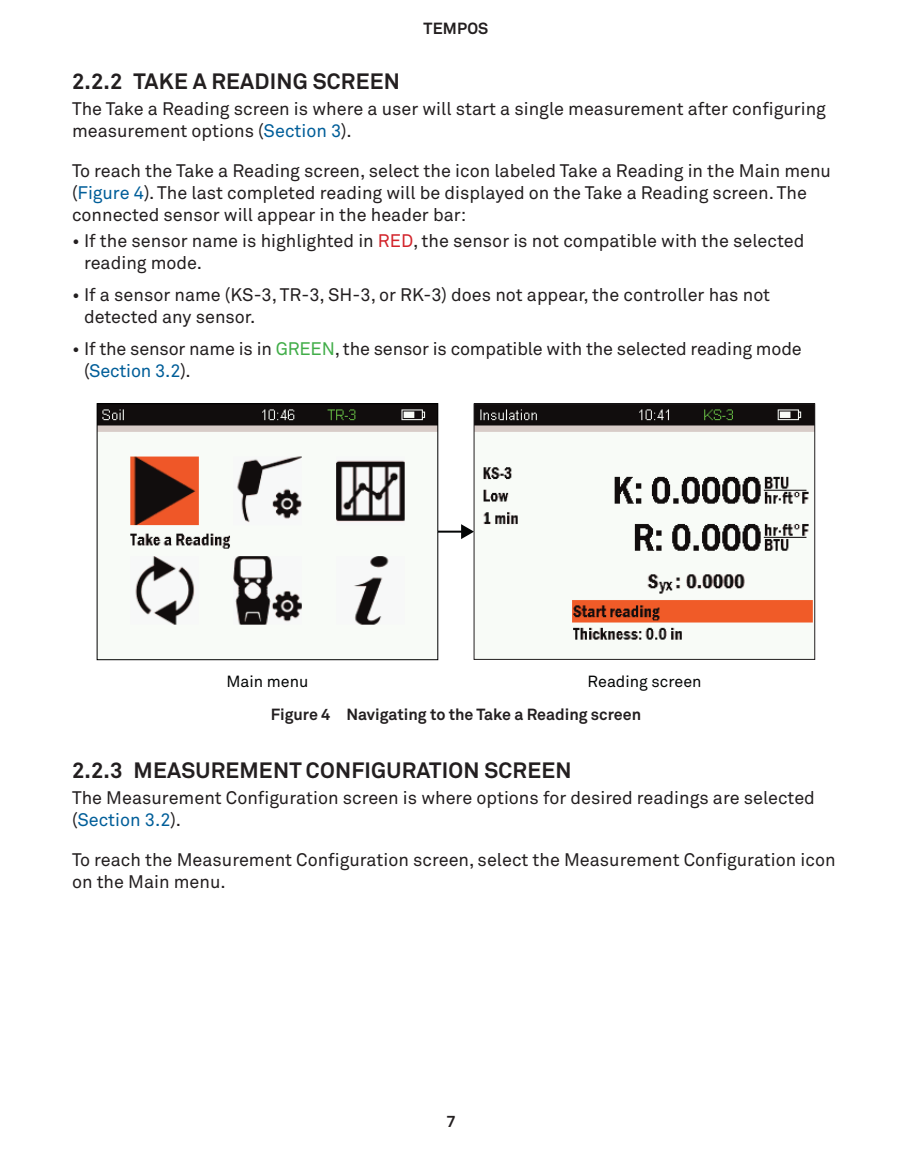
<style>
.page{position:relative;width:900px;height:1152px;background:#fff}
.page>*{position:absolute;margin:0;border:0;box-sizing:border-box;transform-origin:0 0}
.t1{font:700 22px "Akkurat Pro";letter-spacing:.01em;color:#231f20}
.t2{font:18px/22px "Akkurat Pro";color:#231f20}
.t3{font:700 16px "Akkurat Pro";color:#231f20}
.t4{font:16px "Akkurat Pro";color:#030505}
.s1{color:#005e99}
.s2{color:#d2232a}
.s3{color:#41ad49}
</style>
<div class="page">
<img style="left:99px;top:405px;width:337px;height:220px">
<div style="left:97px;top:403px;width:341px;height:257px;border:1px solid #000"></div>
<img style="left:476px;top:405px;width:337px;height:235px">
<div style="left:474px;top:403px;width:341px;height:257px;border:1px solid #221e1f"></div>
<hr style="left:438px;top:531px;width:25px;height:2px;background:#030505">
<svg style="left:461px;top:524px;width:13px;height:15px"></svg>
<p class="t3" style="left:424px;top:18px;width:66px">TEMPOS</p>
<p class="t1" style="left:72px;top:68px;width:329px">2.2.2 TAKE A READING SCREEN</p>
<p class="t2" style="left:72px;top:98px;width:755px">The Take a Reading screen is where a user will start a single measurement after configuring measurement options (<span class="s1">Section 3</span>).</p>
<p class="t2" style="left:72px;top:160px;width:761px">To reach the Take a Reading screen, select the icon labeled Take a Reading in the Main menu (<span class="s1">Figure 4</span>). The last completed reading will be displayed on the Take a Reading screen. The connected sensor will appear in the header bar:</p>
<p class="t2" style="left:84px;top:230px;width:722px;text-indent:-12px">• If the sensor name is highlighted in <span class="s2">RED</span>, the sensor is not compatible with the selected reading mode.</p>
<p class="t2" style="left:84px;top:284px;width:688px;text-indent:-12px">• If a sensor name (KS-3, TR-3, SH-3, or RK-3) does not appear, the controller has not detected any sensor.</p>
<p class="t2" style="left:84px;top:338px;width:719px;text-indent:-12px">• If the sensor name is in <span class="s3">GREEN</span>, the sensor is compatible with the selected reading mode (<span class="s1">Section 3.2</span>).</p>
<p class="t4" style="left:226px;top:672px;width:83px">Main menu</p>
<p class="t4" style="left:588px;top:672px;width:115px">Reading screen</p>
<p class="t3" style="left:271px;top:704px;width:372px">Figure 4 Navigating to the Take a Reading screen</p>
<p class="t1" style="left:72px;top:757px;width:501px">2.2.3 MEASUREMENT CONFIGURATION SCREEN</p>
<p class="t2" style="left:72px;top:787px;width:745px">The Measurement Configuration screen is where options for desired readings are selected (<span class="s1">Section 3.2</span>).</p>
<p class="t2" style="left:72px;top:849px;width:765px">To reach the Measurement Configuration screen, select the Measurement Configuration icon on the Main menu.</p>
<p class="t3" style="left:446px;top:1111px;width:11px">7</p>
</div>
